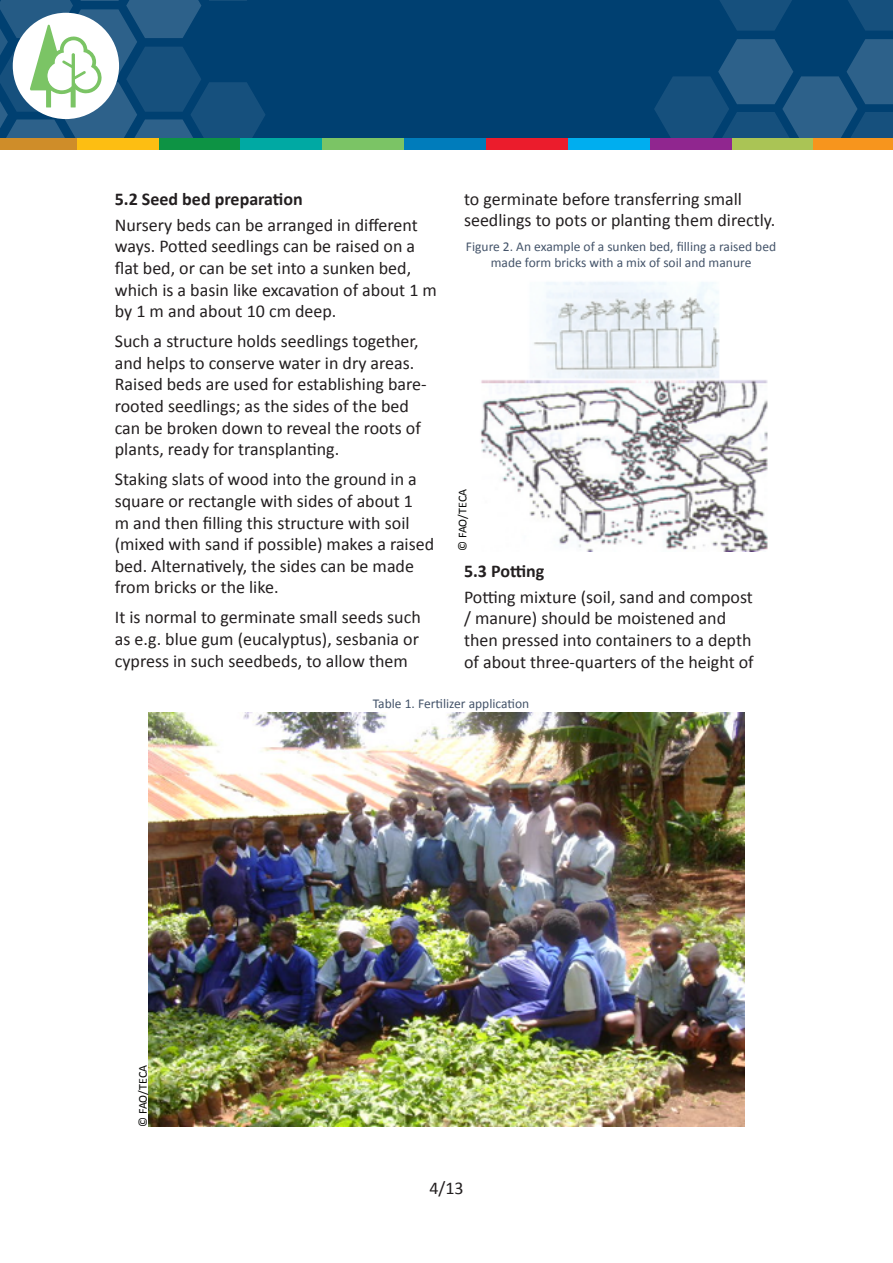
<style>
.page{position:relative;width:893px;height:1263px;background:#fff}
.page>*{position:absolute;margin:0;border:0;box-sizing:border-box;transform-origin:0 0}
.Body_Text_1_1{font:18px/21.6px "Calibri";color:#231f20}
.Subheading_1_1{font:700 18px "Calibri";color:#231f20}
.Photo_Capture{font:13.5px/16.2px "Calibri";color:#44546a;text-align:center}
.t1{font:12px "Calibri";letter-spacing:-.01em;color:#040503}
</style>
<div class="page">
<img style="left:480px;top:282px;width:288px;height:269px">
<div style="left:0;top:0;width:893px;height:141px;background:#004071"></div>
<svg style="left:848px;top:0;width:45px;height:31px"></svg>
<svg style="left:720px;top:0;width:72px;height:31px"></svg>
<svg style="left:654px;top:39px;width:239px;height:111px"></svg>
<div style="left:813px;top:138px;width:80px;height:12px;background:#f7951d"></div>
<div style="left:732px;top:138px;width:81px;height:12px;background:#aac455"></div>
<div style="left:650px;top:138px;width:81px;height:12px;background:#90268f"></div>
<div style="left:568px;top:138px;width:81px;height:12px;background:#00aeef"></div>
<div style="left:486px;top:138px;width:82px;height:12px;background:#eb1c2c"></div>
<div style="left:404px;top:138px;width:82px;height:12px;background:#007cbb"></div>
<div style="left:322px;top:138px;width:82px;height:12px;background:#7bc465"></div>
<div style="left:240px;top:138px;width:82px;height:12px;background:#00a9a3"></div>
<svg style="left:0;top:0;width:265px;height:150px"></svg>
<img style="left:149px;top:713px;width:595px;height:414px">
<p class="Body_Text_1_1" style="left:464px;top:188px;width:313px">to germinate before transferring small seedlings to pots or planting them directly.</p>
<p class="Photo_Capture" style="left:466px;top:239px;width:312px">Figure 2. An example of a sunken bed, filling a raised bed made form bricks with a mix of soil and manure</p>
<p class="Subheading_1_1" style="left:115px;top:187px;width:189px">5.2 Seed bed preparation</p>
<p class="Body_Text_1_1" style="left:115px;top:214px;width:324px">Nursery beds can be arranged in different ways. Potted seedlings can be raised on a flat bed, or can be set into a sunken bed, which is a basin like excavation of about 1 m by 1 m and about 10 cm deep.</p>
<p class="Body_Text_1_1" style="left:115px;top:330px;width:313px">Such a structure holds seedlings together, and helps to conserve water in dry areas.<br>Raised beds are used for establishing bare&shy;rooted seedlings; as the sides of the bed can be broken down to reveal the roots of plants, ready for transplanting.</p>
<p class="Body_Text_1_1" style="left:115px;top:469px;width:321px">Staking slats of wood into the ground in a square or rectangle with sides of about 1<br>m and then filling this structure with soil (mixed with sand if possible) makes a raised bed. Alternatively, the sides can be made from bricks or the like.</p>
<p class="Body_Text_1_1" style="left:115px;top:607px;width:307px;text-align:justify">It is normal to germinate small seeds such as e.g. blue gum (eucalyptus), sesbania or cypress in such seedbeds, to allow them</p>
<p class="t1" style="left:455px;top:551px;width:63px;rotate:-90deg">© FAO/TECA</p>
<p class="Subheading_1_1" style="left:464px;top:559px;width:82px">5.3 Potting</p>
<p class="Body_Text_1_1" style="left:464px;top:586px;width:291px">Potting mixture (soil, sand and compost / manure) should be moistened and then pressed into containers to a depth of about three-quarters of the height of</p>
<p class="Photo_Capture" style="left:373px;top:695px;width:158px">Table 1. Fertilizer application</p>
<p class="t1" style="left:135px;top:1127px;width:63px;rotate:-90deg">© FAO/TECA</p>
<p class="Body_Text_1_1" style="left:429px;top:1178px;width:36px">4/13</p>
</div>
